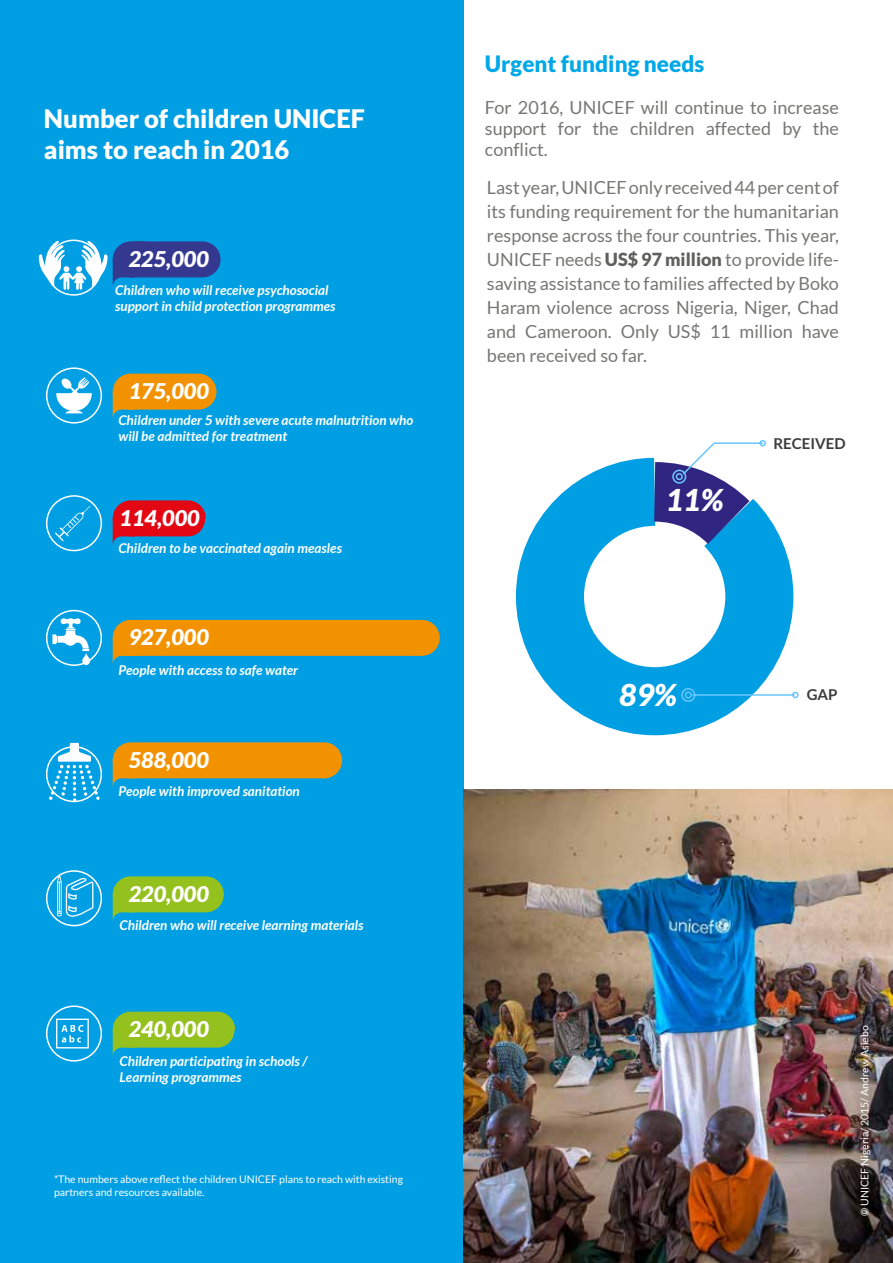
<style>
.page{position:relative;width:893px;height:1263px;background:#fff}
.page>*{position:absolute;margin:0;border:0;box-sizing:border-box;transform-origin:0 0}
.t1{font:italic 900 30px "Lato";color:#fff}
.t2{font:900 25.5px/30.6px "Lato";color:#fff}
.t3{font:900 22.5px "Lato";color:#00a8e7}
.t4{font:italic 900 21.6px "Lato";color:#fff}
.t5{font:18px/24px "Lato";color:#767675;text-align:justify}
.t6{font:700 15px "Lato";color:#3d3d3d}
.t7{font:italic 700 13.5px/16.2px "Lato";color:#fff}
.t8{font:10.5px/12.6px "Lato";color:#fff}
.s1{font-weight:900;color:#60605f}
</style>
<div class="page">
<div style="left:0;top:0;width:463px;height:1263px;background:#009fe3"></div>
<svg style="left:515px;top:471px;width:229px;height:265px"></svg>
<svg style="left:595px;top:440px;width:204px;height:263px"></svg>
<img style="left:463px;top:790px;width:430px;height:473px">
<div style="left:113px;top:241px;width:107px;height:36px;background:#34388e;border-radius:18px"></div>
<div style="left:113px;top:742px;width:229px;height:36px;background:#f39200;border-radius:18px"></div>
<div style="left:113px;top:374px;width:103px;height:36px;background:#f39200;border-radius:18px"></div>
<div style="left:46px;top:870px;width:56px;height:56px;border:2px solid #fff;border-radius:50%"></div>
<div style="left:113px;top:620px;width:327px;height:36px;background:#f39200;border-radius:18px"></div>
<svg style="left:113px;top:898px;width:22px;height:21px"></svg>
<div style="left:113px;top:876px;width:111px;height:36px;background:#95c11f;border-radius:18px"></div>
<div style="left:46px;top:1005px;width:56px;height:56px;border:2px solid #fff;border-radius:50%"></div>
<svg style="left:113px;top:1012px;width:122px;height:42px"></svg>
<svg style="left:57px;top:874px;width:36px;height:43px"></svg>
<svg style="left:56px;top:1018px;width:33px;height:30px"></svg>
<svg style="left:39px;top:239px;width:167px;height:564px"></svg>
<h2 class="t2" style="left:44px;top:103px;width:323px">Number of children UNICEF aims to reach in 2016</h2>
<p class="t4" style="left:129px;top:246px;width:82px">225,000</p>
<p class="t7" style="left:115px;top:282px;width:222px">Children who will receive psychosocial support in child protection programmes</p>
<p class="t4" style="left:129px;top:378px;width:82px">175,000</p>
<p class="t7" style="left:118px;top:412px;width:296px">Children under 5 with severe acute malnutrition who will be admitted for treatment</p>
<p class="t4" style="left:120px;top:505px;width:82px">114,000</p>
<p class="t7" style="left:118px;top:541px;width:225px">Children to be vaccinated again measles</p>
<p class="t4" style="left:129px;top:624px;width:82px">927,000</p>
<p class="t7" style="left:118px;top:662px;width:181px">People with access to safe water</p>
<p class="t4" style="left:129px;top:747px;width:82px">588,000</p>
<p class="t7" style="left:118px;top:783px;width:183px">People with improved sanitation</p>
<p class="t4" style="left:129px;top:881px;width:82px">220,000</p>
<p class="t7" style="left:120px;top:917px;width:246px">Children who will receive learning materials</p>
<p class="t4" style="left:129px;top:1016px;width:82px">240,000</p>
<p class="t7" style="left:120px;top:1053px;width:189px">Children participating in schools /<br>Learning programmes</p>
<p class="t8" style="left:54px;top:1173px;width:351px">*The numbers above reflect the children UNICEF plans to reach with existing partners and resources available.</p>
<p class="t3" style="left:485px;top:51px;width:221px">Urgent funding needs</p>
<p class="t5" style="left:485px;top:97px;width:355px;line-height:21px">For 2016, UNICEF will continue to increase support for the children affected by the conflict.</p>
<p class="t5" style="left:487px;top:176px;width:354px">Last year, UNICEF only received 44 per cent of its funding requirement for the humanitarian response across the four countries. This year, UNICEF needs <span class="s1">US$ 97 million</span> to provide life&shy;saving assistance to families affected by Boko Haram violence across Nigeria, Niger, Chad and Cameroon. Only US$ 11 million have been received so far.</p>
<h1 class="t1" style="left:666px;top:483px;width:59px">11%</h1>
<p class="t6" style="left:773px;top:435px;width:74px">RECEIVED</p>
<h1 class="t1" style="left:619px;top:677px;width:59px">89%</h1>
<p class="t6" style="left:807px;top:685px;width:32px">GAP</p>
<p class="t8" style="left:858px;top:1216px;width:192px;rotate:-90deg">© UNICEF Nigeria/ 2015/ Andrew Asiebo</p>
</div>
